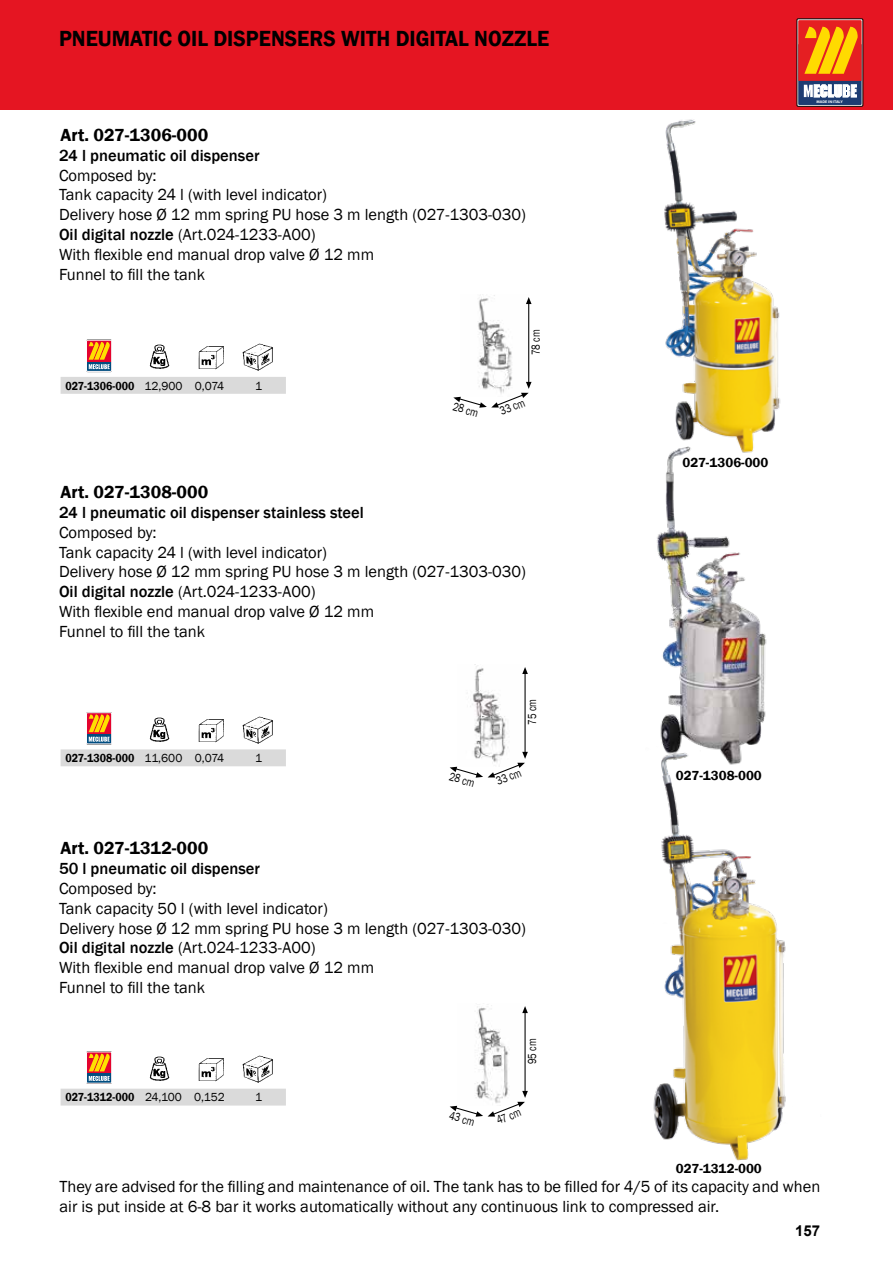
<style>
.page{position:relative;width:893px;height:1263px;background:#fff}
.page>*{position:absolute;margin:0;border:0;box-sizing:border-box;transform-origin:0 0}
.t1{font:600 22.5px "Franklin Gothic";color:#000;scale:.95 1}
.t2{font:600 18px "Franklin Gothic";color:#000}
.t3{font:16.5px/19.8px "Franklin Gothic";color:#000}
.t4{font:500 16.5px "Franklin Gothic";color:#000}
.t5{font:700 15px "Arial";color:#000}
.t6{font:600 13.5px "Franklin Gothic";color:#000}
.t7{font:600 12px "Franklin Gothic";color:#000;scale:.9 1}
.t8{font:12px "Franklin Gothic";color:#000;scale:.8 1}
.t9{font:12px "Franklin Gothic";color:#000}
.t10{font:700 3.75px "Myriad Pro";color:#fdfdfd;scale:1.06 1}
.s1{font-weight:500}
.s2{font-weight:400}
</style>
<div class="page">
<div style="left:0;top:0;width:893px;height:110px;background:#e51522"></div>
<div style="left:797px;top:19px;width:66px;height:87px;border:1px solid #000"></div>
<svg style="left:798px;top:20px;width:64px;height:85px"></svg>
<img style="left:149px;top:343px;width:124px;height:28px">
<div style="left:86px;top:340px;width:26px;height:32px;border:1px solid #fff"></div>
<svg style="left:88px;top:340px;width:23px;height:31px"></svg>
<div style="left:86px;top:712px;width:26px;height:32px;border:1px solid #fff"></div>
<img style="left:149px;top:1055px;width:124px;height:28px">
<div style="left:86px;top:1052px;width:26px;height:31px;border:1px solid #fff"></div>
<svg style="left:88px;top:1052px;width:23px;height:31px"></svg>
<img style="left:478px;top:295px;width:50px;height:87px">
<img style="left:470px;top:664px;width:54px;height:88px">
<img style="left:475px;top:1004px;width:49px;height:87px">
<img style="left:664px;top:119px;width:117px;height:312px">
<img style="left:657px;top:431px;width:114px;height:317px">
<img style="left:653px;top:748px;width:133px;height:412px">
<div style="left:61px;top:377px;width:225px;height:17px;background:#dadada"></div>
<svg style="left:61px;top:713px;width:225px;height:53px"></svg>
<div style="left:61px;top:1089px;width:225px;height:16px;background:#dadada"></div>
<hr style="left:528px;top:301px;width:1px;height:83px;background:#000">
<svg style="left:526px;top:297px;width:5px;height:7px"></svg>
<svg style="left:453px;top:382px;width:78px;height:26px"></svg>
<hr style="left:524px;top:670px;width:2px;height:83px;background:#000">
<svg style="left:522px;top:667px;width:6px;height:7px"></svg>
<svg style="left:450px;top:752px;width:78px;height:26px"></svg>
<hr style="left:524px;top:1009px;width:2px;height:84px;background:#000">
<svg style="left:522px;top:1006px;width:6px;height:7px"></svg>
<svg style="left:450px;top:1091px;width:78px;height:26px"></svg>
<h1 class="t1" style="left:59px;top:24px;width:518px">PNEUMATIC OIL DISPENSERS WITH DIGITAL NOZZLE</h1>
<p class="t2" style="left:61px;top:123px;width:149px">Art. 027-1306-000</p>
<p class="t4" style="left:59px;top:145px;width:202px">24 l pneumatic oil dispenser</p>
<p class="t3" style="left:59px;top:166px;width:469px">Composed by:<br>Tank capacity 24 l (with level indicator)<br>Delivery hose Ø 12 mm spring PU hose 3 m length (027-1303-030)<br><span class="s1">Oil digital nozzle</span> (Art.024-1233-A00)<br>With flexible end manual drop valve Ø 12 mm<br>Funnel to fill the tank</p>
<p class="t7" style="left:66px;top:378px;width:178px">027-1306-000 <span class="s2">12,900 0,074</span></p>
<p class="t9" style="left:255px;top:378px;width:9px">1</p>
<p class="t2" style="left:61px;top:481px;width:149px">Art. 027-1308-000</p>
<p class="t8" style="left:455px;top:399px;width:34px;rotate:16deg">28 cm</p>
<p class="t8" style="left:528px;top:355px;width:34px;rotate:-90deg">78 cm</p>
<p class="t8" style="left:498px;top:405px;width:34px;rotate:-22deg">33 cm</p>
<p class="t4" style="left:59px;top:502px;width:306px">24 l pneumatic oil dispenser stainless steel</p>
<p class="t3" style="left:59px;top:523px;width:469px">Composed by:<br>Tank capacity 24 l (with level indicator)<br>Delivery hose Ø 12 mm spring PU hose 3 m length (027-1303-030)<br><span class="s1">Oil digital nozzle</span> (Art.024-1233-A00)<br>With flexible end manual drop valve Ø 12 mm<br>Funnel to fill the tank</p>
<p class="t7" style="left:66px;top:751px;width:178px">027-1308-000 <span class="s2">11,600 0,074</span></p>
<p class="t9" style="left:255px;top:751px;width:9px">1</p>
<p class="t2" style="left:61px;top:837px;width:149px">Art. 027-1312-000</p>
<p class="t8" style="left:452px;top:769px;width:34px;rotate:16deg">28 cm</p>
<p class="t8" style="left:525px;top:725px;width:34px;rotate:-90deg">75 cm</p>
<p class="t8" style="left:494px;top:775px;width:34px;rotate:-22deg">33 cm</p>
<p class="t4" style="left:59px;top:858px;width:202px">50 l pneumatic oil dispenser</p>
<p class="t3" style="left:59px;top:879px;width:469px">Composed by:<br>Tank capacity 50 l (with level indicator)<br>Delivery hose Ø 12 mm spring PU hose 3 m length (027-1303-030)<br><span class="s1">Oil digital nozzle</span> (Art.024-1233-A00)<br>With flexible end manual drop valve Ø 12 mm<br>Funnel to fill the tank</p>
<p class="t7" style="left:66px;top:1090px;width:178px">027-1312-000 <span class="s2">24,100 0,152</span></p>
<p class="t9" style="left:255px;top:1090px;width:9px">1</p>
<p class="t8" style="left:452px;top:1108px;width:34px;rotate:16deg">43 cm</p>
<p class="t8" style="left:525px;top:1064px;width:34px;rotate:-90deg">95 cm</p>
<p class="t8" style="left:494px;top:1114px;width:33px;rotate:-22deg">47 cm</p>
<p class="t10" style="left:816px;top:99px;width:26px">MADE IN ITALY</p>
<p class="t6" style="left:682px;top:454px;width:87px">027-1306-000</p>
<p class="t6" style="left:676px;top:767px;width:87px">027-1308-000</p>
<p class="t6" style="left:676px;top:1160px;width:87px">027-1312-000</p>
<p class="t3" style="left:60px;top:1177px;width:762px">They are advised for the filling and maintenance of oil. The tank has to be filled for 4/5 of its capacity and when air is put inside at 6-8 bar it works automatically without any continuous link to compressed air.</p>
<p class="t5" style="left:795px;top:1220px;width:27px">157</p>
</div>
